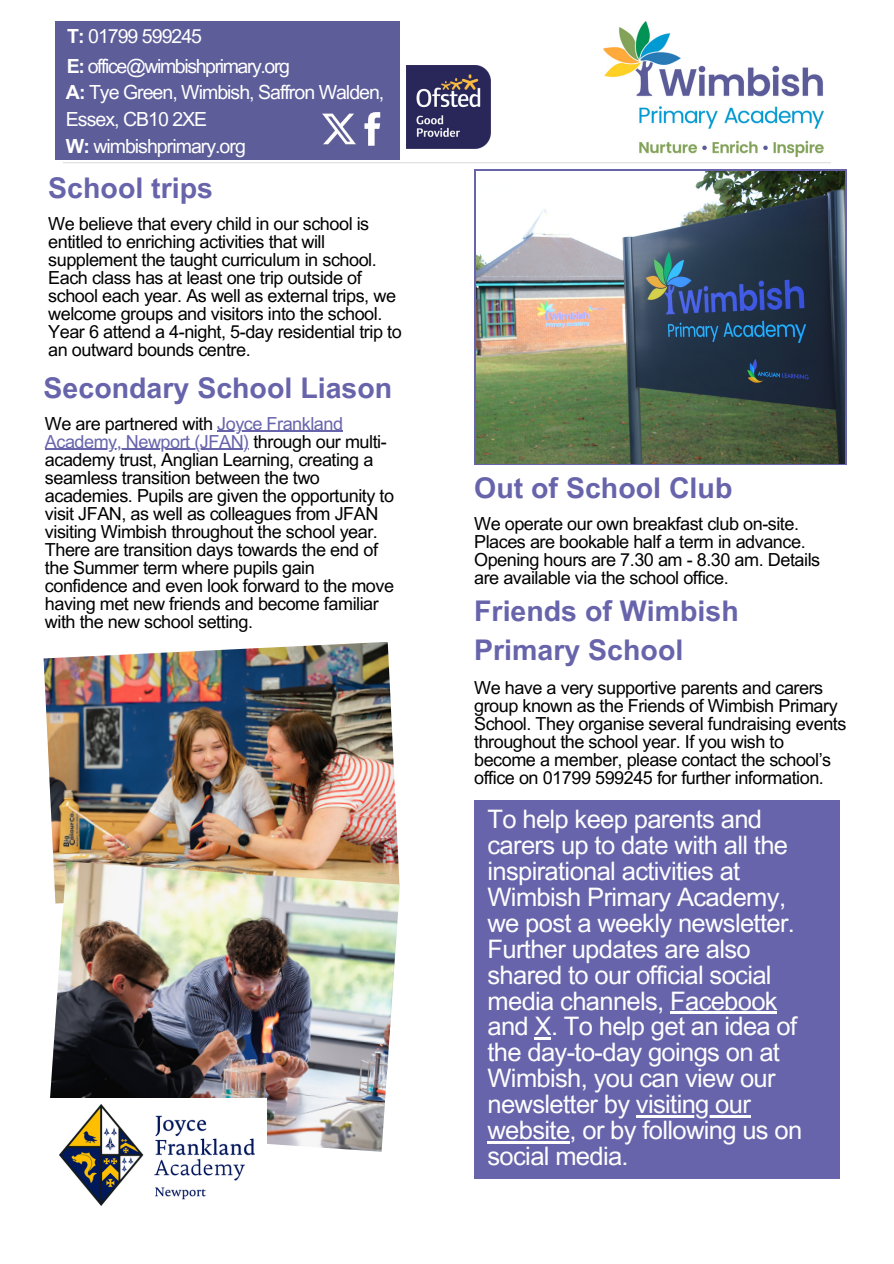
<style>
.page{position:relative;width:894px;height:1264px;background:#fff}
.page>*{position:absolute;margin:0;border:0;box-sizing:border-box;transform-origin:0 0}
.t1{font:700 28.5px/39.3px "Arial MT Pro";color:#6764ab}
.t2{font:25.5px/25.8px "Arial MT Pro";letter-spacing:-.025em;color:#fefefe}
.t3{font:19.5px/26.7px "Arial MT Pro";letter-spacing:-.05em;color:#fff}
.t4{font:19.5px/29.7px "Arial MT Pro";letter-spacing:-.07em;color:#fff}
.t5{font:18px/18px "Arial MT Pro";letter-spacing:-.025em;color:#000}
.s1{font-weight:700}
.s2{color:#6764ab}
</style>
<div class="page">
<hr style="left:63px;top:162px;width:767px;height:1px;background:#000">
<div style="left:55px;top:22px;width:344px;height:138px;background:#5d5d9a"></div>
<svg style="left:364px;top:112px;width:16px;height:34px"></svg>
<img style="left:322px;top:113px;width:34px;height:32px">
<img style="left:406px;top:65px;width:84px;height:83px">
<div style="left:474px;top:800px;width:365px;height:378px;background:#6764ab"></div>
<img style="left:44px;top:642px;width:355px;height:219px">
<img style="left:50px;top:861px;width:350px;height:290px">
<div style="left:48px;top:1098px;width:218px;height:107px;background:#fff"></div>
<img style="left:60px;top:1104px;width:195px;height:101px">
<svg style="left:474px;top:170px;width:372px;height:295px;background:#686a98"></svg>
<img style="left:477px;top:171px;width:366px;height:293px">
<hr style="left:217px;top:431px;width:125px;height:1px;background:#6764ab">
<hr style="left:45px;top:449px;width:204px;height:1px;background:#6764ab">
<hr style="left:670px;top:1011px;width:106px;height:3px;background:#fefefe">
<svg style="left:534px;top:1037px;width:17px;height:2px"></svg>
<hr style="left:635px;top:1115px;width:115px;height:2px;background:#fefefe">
<hr style="left:487px;top:1141px;width:82px;height:2px;background:#fefefe">
<img style="left:603px;top:22px;width:219px;height:135px">
<p class="t4" style="left:67px;top:24px;width:224px"><span class="s1">T:</span> 01799 599245<br><span class="s1">E:</span> office@wimbishprimary.org</p>
<p class="t3" style="left:66px;top:82px;width:320px"><span class="s1">A:</span> Tye Green, Wimbish, Saffron Walden,<br>Essex, CB10 2XE<br><span class="s1">W:</span> wimbishprimary.org</p>
<h1 class="t1" style="left:48px;top:172px;width:166px">School trips</h1>
<p class="t5" style="left:48px;top:216px;width:355px">We believe that every child in our school is entitled to enriching activities that will supplement the taught curriculum in school.<br>Each class has at least one trip outside of school each year. As well as external trips, we welcome groups and visitors into the school.<br>Year 6 attend a 4-night, 5-day residential trip to an outward bounds centre.</p>
<h1 class="t1" style="left:44px;top:372px;width:350px">Secondary School Liason</h1>
<p class="t5" style="left:45px;top:416px;width:350px">We are partnered with <span class="s2">Joyce Frankland Academy, Newport (JFAN)</span> through our multi&shy;academy trust, Anglian Learning, creating a seamless transition between the two academies. Pupils are given the opportunity to visit JFAN, as well as colleagues from JFAN visiting Wimbish throughout the school year.<br>There are transition days towards the end of the Summer term where pupils gain confidence and even look forward to the move having met new friends and become familiar with the new school setting.</p>
<h1 class="t1" style="left:474px;top:472px;width:260px">Out of School Club</h1>
<p class="t5" style="left:474px;top:516px;width:347px">We operate our own breakfast club on-site.<br>Places are bookable half a term in advance.<br>Opening hours are 7.30 am - 8.30 am. Details are available via the school office.</p>
<h1 class="t1" style="left:474px;top:594px;width:266px">Friends of Wimbish<br>Primary School</h1>
<p class="t5" style="left:474px;top:680px;width:374px">We have a very supportive parents and carers group known as the Friends of Wimbish Primary School. They organise several fundraising events throughout the school year. If you wish to become a member, please contact the school’s office on 01799 599245 for further information.</p>
<p class="t2" style="left:487px;top:809px;width:316px">To help keep parents and carers up to date with all the inspirational activities at<br>Wimbish Primary Academy, we post a weekly newsletter.<br>Further updates are also shared to our official social media channels, Facebook and X. To help get an idea of the day-to-day goings on at<br>Wimbish, you can view our newsletter by visiting our website, or by following us on social media.</p>
</div>
